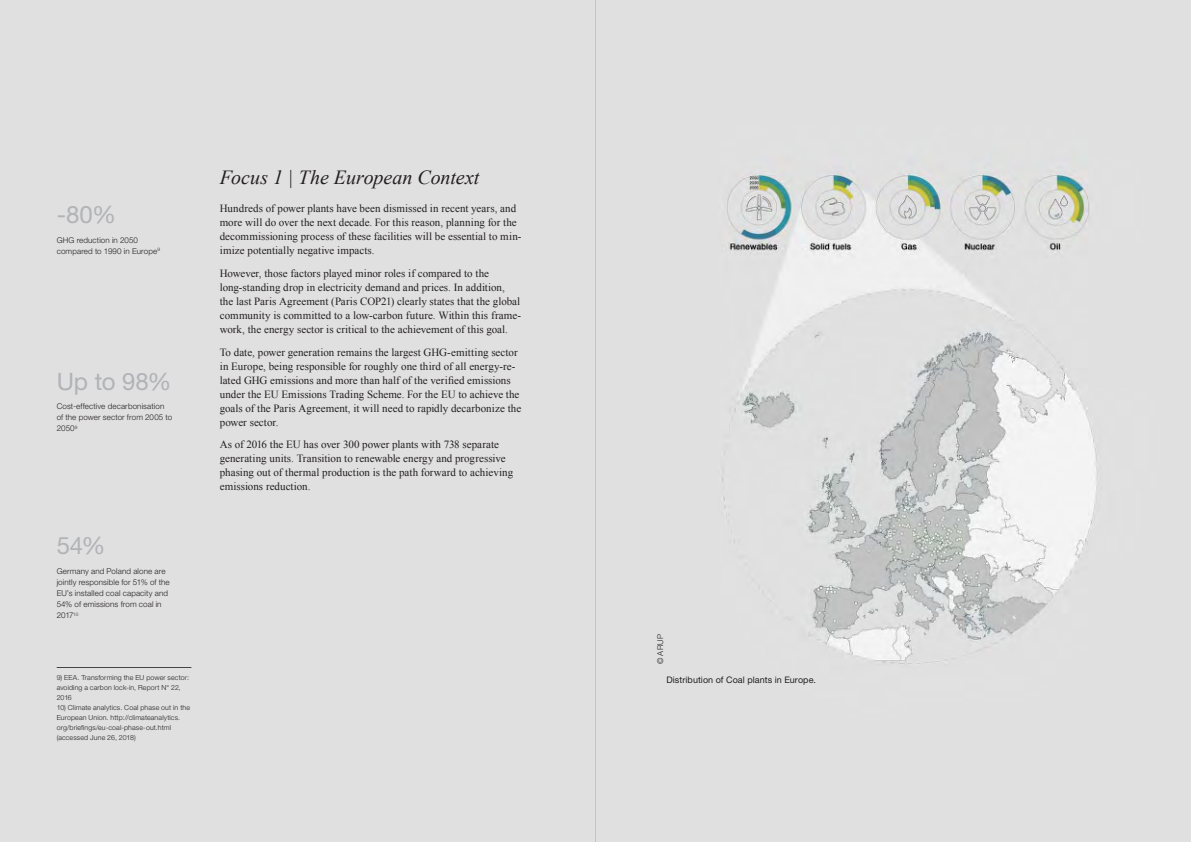
<style>
.page{position:relative;width:1191px;height:842px;background:#fff}
.page>*{position:absolute;margin:0;border:0;box-sizing:border-box;transform-origin:0 0}
.t1{font:24px "Helvetica Neue LT Std";letter-spacing:-.005em;color:#b2b3b7}
.t2{font:italic 20px "Times New Roman";letter-spacing:-.005em;color:#231f20}
.t3{font:11px/14px "Times New Roman";color:#231f20}
.t4{font:9px "Helvetica Neue LT Std";letter-spacing:.01em;color:#231f20}
.t5{font:300 8px/11px "Helvetica Neue LT Std";letter-spacing:.015em;color:#231f20}
.t6{font:300 7px/10px "Helvetica Neue LT Std";letter-spacing:.02em;color:#231f20}
</style>
<div class="page">
<img style="left:0;top:0;width:1191px;height:842px">
<hr style="left:57px;top:667px;width:134px;height:1px;background:#231f20">
<h1 class="t1" style="left:57px;top:200px;width:61px">-80%</h1>
<p class="t5" style="left:57px;top:234px;width:105px">GHG reduction in 2050 compared to 1990 in Europe<sup>9</sup></p>
<h1 class="t1" style="left:57px;top:367px;width:116px">Up to 98%</h1>
<p class="t5" style="left:57px;top:401px;width:117px">Cost-effective decarbonisation of the power sector from 2005 to<br>2050<sup>9</sup></p>
<h1 class="t1" style="left:57px;top:532px;width:50px">54%</h1>
<p class="t5" style="left:57px;top:566px;width:115px">Germany and Poland alone are jointly responsible for 51% of the<br>EU’s installed coal capacity and<br>54% of emissions from coal in<br>2017<sup>10</sup></p>
<p class="t6" style="left:57px;top:673px;width:134px">9) EEA. Transforming the EU power sector: avoiding a carbon lock-in, Report N° 22,<br>2016</p>
<p class="t6" style="left:57px;top:703px;width:135px">10) Climate analytics. Coal phase out in the European Union. http://climateanalytics. org/briefings/eu-coal-phase-out.html (accessed June 26, 2018)</p>
<h2 class="t2" style="left:220px;top:164px;width:261px">Focus 1 | The European Context</h2>
<p class="t3" style="left:220px;top:202px;width:303px">Hundreds of power plants have been dismissed in recent years, and more will do over the next decade. For this reason, planning for the decommissioning process of these facilities will be essential to min&shy;imize potentially negative impacts.</p>
<p class="t3" style="left:220px;top:266px;width:303px">However, those factors played minor roles if compared to the long-standing drop in electricity demand and prices. In addition, the last Paris Agreement (Paris COP21) clearly states that the global community is committed to a low-carbon future. Within this frame&shy;work, the energy sector is critical to the achievement of this goal.</p>
<p class="t3" style="left:220px;top:345px;width:303px">To date, power generation remains the largest GHG-emitting sector in Europe, being responsible for roughly one third of all energy-re&shy;lated GHG emissions and more than half of the verified emissions under the EU Emissions Trading Scheme. For the EU to achieve the goals of the Paris Agreement, it will need to rapidly decarbonize the power sector.</p>
<p class="t3" style="left:220px;top:437px;width:295px">As of 2016 the EU has over 300 power plants with 738 separate generating units. Transition to renewable energy and progressive phasing out of thermal production is the path forward to achieving emissions reduction.</p>
<p class="t5" style="left:654px;top:664px;width:31px;rotate:-90deg">© ARUP</p>
<p class="t4" style="left:666px;top:674px;width:151px">Distribution of Coal plants in Europe.</p>
</div>
